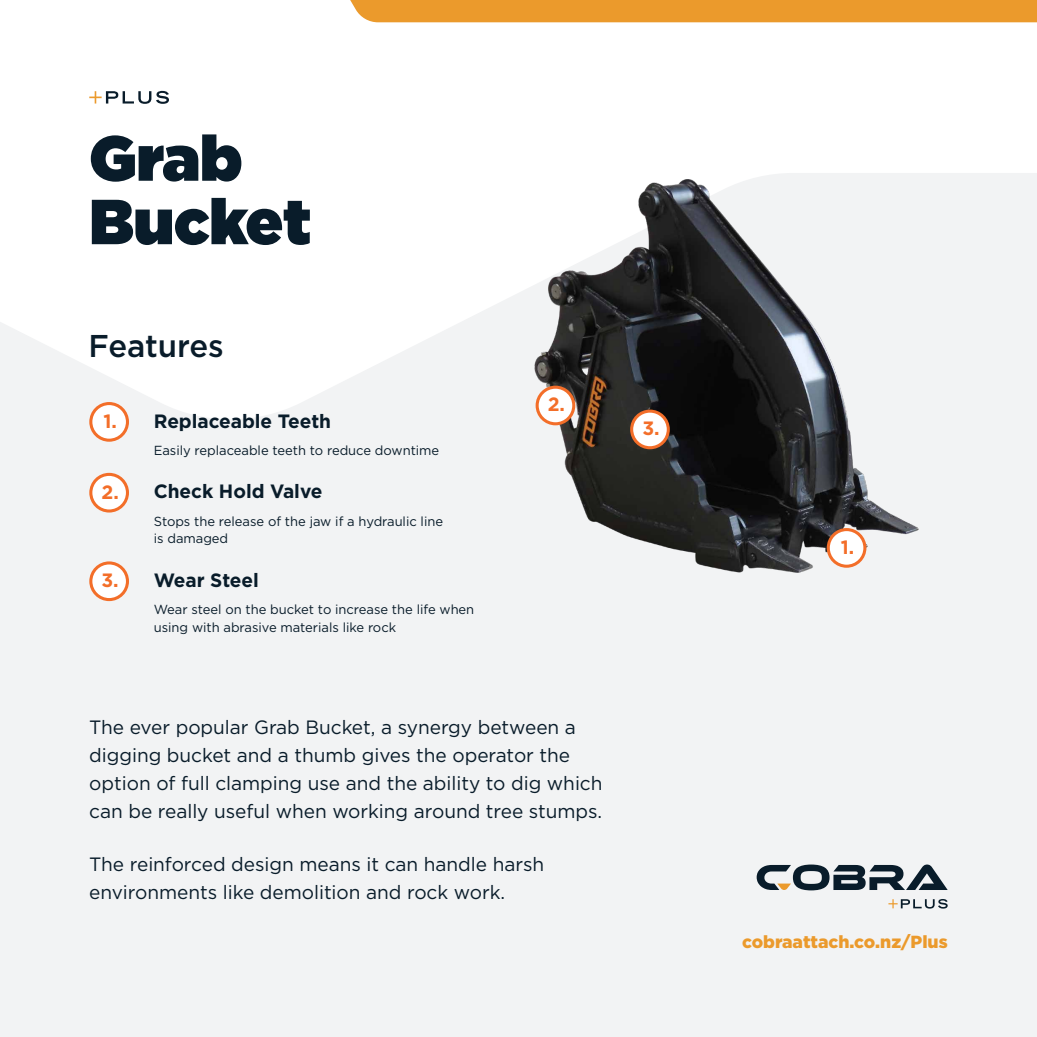
<style>
.page{position:relative;width:1037px;height:1037px;background:#fff}
.page>*{position:absolute;margin:0;border:0;box-sizing:border-box;transform-origin:0 0}
.t1{font:900 63.35px/63.4px "Gotham";letter-spacing:-.005em;color:#091c2a}
.t2{font:500 31.5px "Gotham";letter-spacing:-.005em;color:#091c2a}
.t3{font:19.25px/28px "Gotham";letter-spacing:-.005em;color:#091c2a}
.t4{font:700 19.25px "Gotham";letter-spacing:-.005em;color:#091c2a}
.t5{font:700 19.25px "Gotham";color:#f36e29}
.t6{font:900 17.5px "Gotham";color:#eb9a2c}
.t7{font:13.12px/17.5px "Gotham";letter-spacing:-.005em;color:#091c2a}
</style>
<div class="page">
<div style="left:0;top:171px;width:1037px;height:866px;background:#f2f3f4"></div>
<svg style="left:0;top:22px;width:1037px;height:397px"></svg>
<img style="left:494px;top:174px;width:466px;height:399px">
<div style="left:350px;top:0;width:687px;height:22px;background:#eb9a2c"></div>
<div style="left:828px;top:529px;width:37px;height:37px;background:#fff;border-radius:50%"></div>
<div style="left:827px;top:528px;width:39px;height:40px;border:3px solid #f36e29;border-radius:50%"></div>
<div style="left:537px;top:387px;width:37px;height:37px;background:#fff;border-radius:50%"></div>
<div style="left:535px;top:386px;width:40px;height:39px;border:3px solid #f36e29;border-radius:50%"></div>
<div style="left:91px;top:563px;width:36px;height:36px;background:#fff;border-radius:50%"></div>
<div style="left:89px;top:561px;width:40px;height:40px;border:3px solid #f36e29;border-radius:50%"></div>
<div style="left:632px;top:411px;width:36px;height:37px;background:#fff;border-radius:50%"></div>
<div style="left:630px;top:410px;width:40px;height:39px;border:3px solid #f36e29;border-radius:50%"></div>
<div style="left:91px;top:403px;width:36px;height:37px;background:#fff;border-radius:50%"></div>
<div style="left:89px;top:402px;width:40px;height:40px;border:3px solid #f36e29;border-radius:50%"></div>
<div style="left:91px;top:474px;width:36px;height:37px;background:#fff;border-radius:50%"></div>
<div style="left:89px;top:473px;width:40px;height:39px;border:3px solid #f36e29;border-radius:50%"></div>
<svg style="left:756px;top:864px;width:191px;height:26px"></svg>
<svg style="left:888px;top:899px;width:59px;height:9px"></svg>
<svg style="left:89px;top:91px;width:80px;height:13px"></svg>
<h1 class="t1" style="left:89px;top:126px;width:223px">Grab<br>Bucket</h1>
<h2 class="t2" style="left:89px;top:325px;width:137px">Features</h2>
<p class="t5" style="left:103px;top:408px;width:15px">1.</p>
<p class="t4" style="left:154px;top:408px;width:179px">Replaceable Teeth</p>
<p class="t7" style="left:154px;top:441px;width:287px">Easily replaceable teeth to reduce downtime</p>
<p class="t5" style="left:101px;top:479px;width:19px">2.</p>
<p class="t4" style="left:154px;top:479px;width:170px">Check Hold Valve</p>
<p class="t7" style="left:154px;top:512px;width:291px">Stops the release of the jaw if a hydraulic line is damaged</p>
<p class="t5" style="left:102px;top:567px;width:19px">3.</p>
<p class="t4" style="left:154px;top:567px;width:107px">Wear Steel</p>
<p class="t7" style="left:154px;top:601px;width:322px">Wear steel on the bucket to increase the life when using with abrasive materials like rock</p>
<p class="t5" style="left:548px;top:392px;width:19px">2.</p>
<p class="t3" style="left:89px;top:713px;width:515px">The ever popular Grab Bucket, a synergy between a digging bucket and a thumb gives the operator the option of full clamping use and the ability to dig which can be really useful when working around tree stumps.</p>
<p class="t3" style="left:89px;top:850px;width:456px">The reinforced design means it can handle harsh environments like demolition and rock work.</p>
<p class="t5" style="left:642px;top:416px;width:19px">3.</p>
<p class="t5" style="left:841px;top:534px;width:15px">1.</p>
<p class="t6" style="left:742px;top:929px;width:207px">cobraattach.co.nz/Plus</p>
</div>
